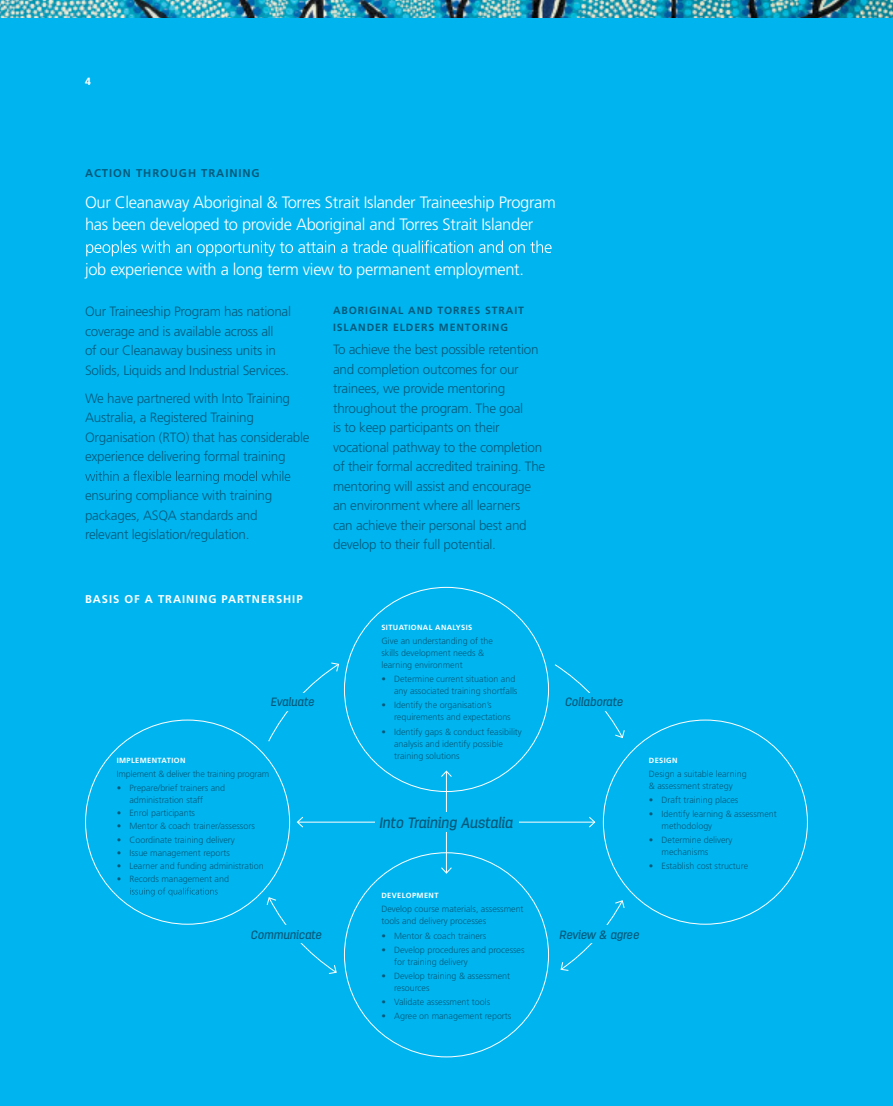
<style>
.page{position:relative;width:893px;height:1106px;background:#00b5ef}
.page>*{position:absolute;margin:0;border:0;box-sizing:border-box;transform-origin:0 0}
.t1{font:300 16.5px/22.5px "Frutiger LT Std";letter-spacing:-.02em;color:#fff}
.t2{font:italic 500 15px "Antartida";color:#005a7c}
.t3{font:300 13.5px/19.5px "Frutiger LT Std";letter-spacing:-.02em;color:#005a7c}
.t4{font:italic 500 12px "Antartida";color:#005a7c}
.t5{font:700 11.25px "Frutiger LT Std";letter-spacing:.085em;color:#fff}
.t6{font:700 11.25px "Frutiger LT Std";letter-spacing:.085em;color:#005a7c}
.t7{font:700 10.5px/16.5px "Frutiger LT Std";letter-spacing:.085em;color:#005a7c}
.t8{font:700 10.5px "Frutiger LT Std";color:#fff}
.t9{font:300 9px/12px "Frutiger LT Std";letter-spacing:-.005em;color:#005a7c}
.t10{font:700 7.5px "Frutiger LT Std";letter-spacing:.05em;color:#fff}
</style>
<div class="page">
<svg style="left:85px;top:470px;width:205px;height:14px"></svg>
<svg style="left:86px;top:240px;width:466px;height:16px"></svg>
<svg style="left:130px;top:887px;width:88px;height:9px"></svg>
<svg style="left:555px;top:664px;width:70px;height:74px"></svg>
<hr style="left:446px;top:771px;width:1px;height:102px;background:#fff">
<svg style="left:441px;top:770px;width:11px;height:8px"></svg>
<svg style="left:441px;top:866px;width:11px;height:8px"></svg>
<hr style="left:297px;top:821px;width:298px;height:1px;background:#fff">
<svg style="left:296px;top:816px;width:8px;height:12px"></svg>
<svg style="left:588px;top:816px;width:8px;height:12px"></svg>
<svg style="left:268px;top:662px;width:71px;height:80px"></svg>
<svg style="left:560px;top:900px;width:65px;height:71px"></svg>
<div style="left:266px;top:692px;width:53px;height:18px;background:#00b5ef"></div>
<div style="left:375px;top:812px;width:143px;height:20px;background:#00b5ef"></div>
<div style="left:560px;top:692px;width:68px;height:18px;background:#00b5ef"></div>
<div style="left:554px;top:925px;width:90px;height:18px;background:#00b5ef"></div>
<svg style="left:266px;top:897px;width:71px;height:77px"></svg>
<div style="left:246px;top:925px;width:81px;height:18px;background:#00b5ef"></div>
<img style="left:0;top:0;width:893px;height:17px">
<p class="t8" style="left:85px;top:75px;width:7px">4</p>
<p class="t6" style="left:85px;top:166px;width:176px">ACTION THROUGH TRAINING</p>
<h1 class="t1" style="left:85px;top:191px;width:472px">Our Cleanaway Aboriginal &amp; Torres Strait Islander Traineeship Program has been developed to provide Aboriginal and Torres Strait Islander</h1>
<h1 class="t1" style="left:85px;top:259px;width:440px">job experience with a long term view to permanent employment.</h1>
<h3 class="t3" style="left:85px;top:302px;width:207px">Our Traineeship Program has national coverage and is available across all<br>of our Cleanaway business units in Solids, Liquids and Industrial Services.</h3>
<h3 class="t3" style="left:85px;top:389px;width:226px">We have partnered with Into Training Australia, a Registered Training Organisation (RTO) that has considerable experience delivering formal training</h3>
<h3 class="t3" style="left:85px;top:486px;width:189px">ensuring compliance with training packages, ASQA standards and relevant legislation/regulation.</h3>
<p class="t7" style="left:333px;top:302px;width:192px">ABORIGINAL AND TORRES STRAIT<br>ISLANDER ELDERS MENTORING</p>
<p class="t3" style="left:333px;top:340px;width:214px">To achieve the best possible retention and completion outcomes for our trainees, we provide mentoring throughout the program. The goal<br>is to keep participants on their vocational pathway to the completion of their formal accredited training. The mentoring will assist and encourage an environment where all learners<br>can achieve their personal best and develop to their full potential.</p>
<p class="t5" style="left:85px;top:592px;width:219px">BASIS OF A TRAINING PARTNERSHIP</p>
<h3 class="t4" style="left:271px;top:695px;width:45px">Evaluate</h3>
<p class="t10" style="left:117px;top:755px;width:70px">IMPLEMENTATION</p>
<p class="t9" style="left:117px;top:767px;width:154px">Implement &amp; deliver the training program</p>
<p class="t9" style="left:129px;top:781px;width:97px;text-indent:-13px">• Prepare/brief trainers and administration staff</p>
<p class="t9" style="left:117px;top:807px;width:80px">• Enrol participants</p>
<p class="t9" style="left:117px;top:820px;width:140px">• Mentor &amp; coach trainer/assessors</p>
<p class="t9" style="left:117px;top:833px;width:120px">• Coordinate training delivery</p>
<p class="t9" style="left:117px;top:847px;width:115px">• Issue management reports</p>
<p class="t9" style="left:117px;top:860px;width:149px">• Learner and funding administration</p>
<p class="t9" style="left:117px;top:873px;width:114px">• Records management and</p>
<p class="t10" style="left:381px;top:623px;width:93px">SITUATIONAL ANALYSIS</p>
<p class="t9" style="left:381px;top:635px;width:113px">Give an understanding of the skills development needs &amp; learning environment</p>
<p class="t9" style="left:381px;top:673px;width:138px;text-align:right">• Determine current situation and any associated training shortfalls</p>
<p class="t9" style="left:394px;top:699px;width:118px;text-indent:-13px">• Identify the organisation’s requirements and expectations</p>
<p class="t9" style="left:394px;top:725px;width:129px;text-indent:-13px">• Identify gaps &amp; conduct feasibility analysis and identify possible training solutions</p>
<h2 class="t2" style="left:379px;top:814px;width:135px">Into Training Austalia</h2>
<h3 class="t4" style="left:565px;top:695px;width:60px">Collaborate</h3>
<p class="t10" style="left:381px;top:891px;width:59px">DEVELOPMENT</p>
<p class="t9" style="left:381px;top:903px;width:144px">Develop course materials, assessment tools and delivery processes</p>
<p class="t9" style="left:381px;top:929px;width:106px">• Mentor &amp; coach trainers</p>
<p class="t9" style="left:394px;top:943px;width:132px;text-indent:-13px">• Develop procedures and processes for training delivery</p>
<p class="t9" style="left:394px;top:969px;width:117px;text-indent:-13px">• Develop training &amp; assessment resources</p>
<p class="t9" style="left:381px;top:996px;width:110px">• Validate assessment tools</p>
<p class="t9" style="left:381px;top:1010px;width:131px">• Agree on management reports</p>
<h3 class="t4" style="left:251px;top:928px;width:73px">Communicate</h3>
<h3 class="t4" style="left:559px;top:928px;width:81px">Review &amp; agree</h3>
<p class="t10" style="left:649px;top:755px;width:30px">DESIGN</p>
<p class="t9" style="left:649px;top:767px;width:99px">Design a suitable learning &amp; assessment strategy</p>
<p class="t9" style="left:649px;top:793px;width:91px">• Draft training places</p>
<p class="t9" style="left:662px;top:808px;width:117px;text-indent:-13px">• Identify learning &amp; assessment methodology</p>
<p class="t9" style="left:662px;top:834px;width:72px;text-indent:-13px">• Determine delivery mechanisms</p>
<p class="t9" style="left:649px;top:860px;width:101px">• Establish cost structure</p>
</div>
